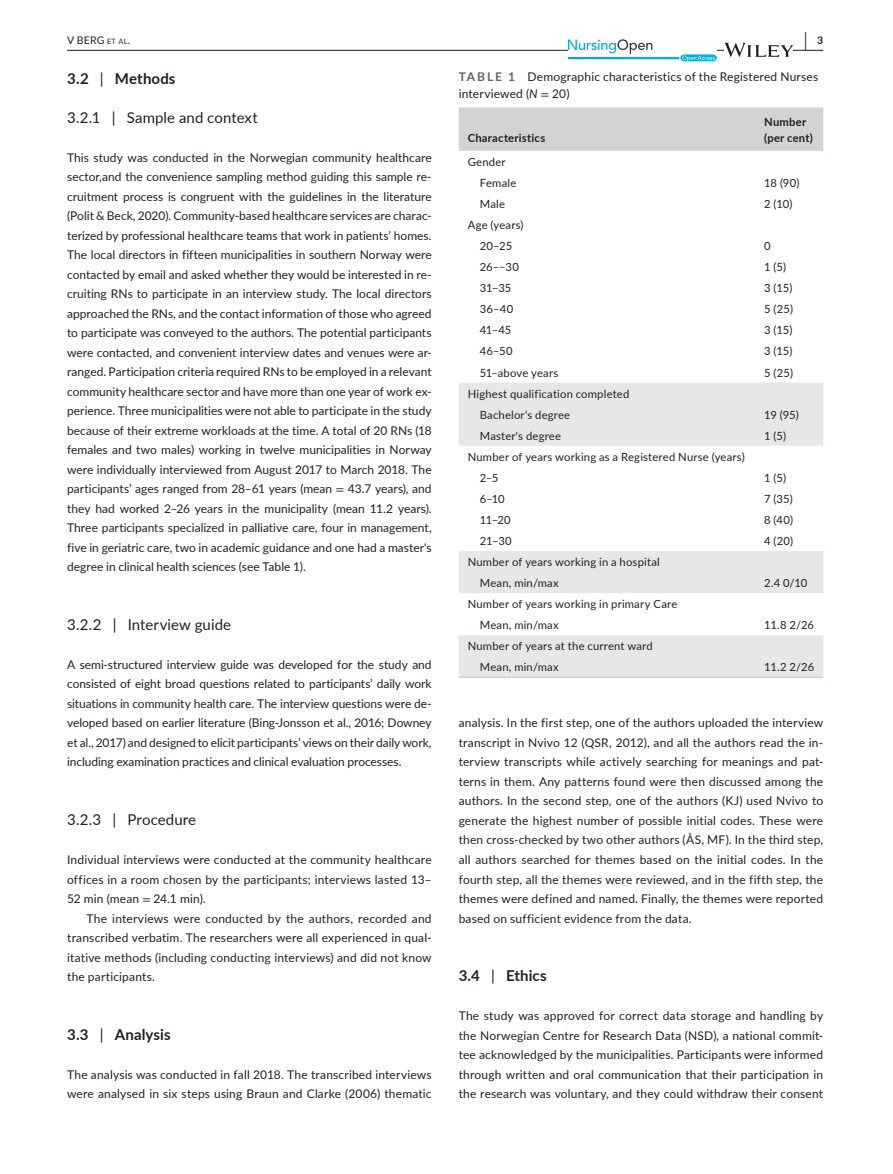
<style>
.page{position:relative;width:893px;height:1174px;background:#fff}
.page>*{position:absolute;margin:0;border:0;box-sizing:border-box;transform-origin:0 0}
.t1{font:700 19.5px "Lato";color:#231f20;scale:.48 1}
.t2{font:15px "Lato";letter-spacing:.005em;color:#231f20}
.t3{font:700 15px "Lato";letter-spacing:.01em;color:#231f20}
.t4{font:12px/19.5px "Lato";letter-spacing:.01em;color:#231f20;text-align:justify}
.t5{font:11.25px/21px "Lato";letter-spacing:.015em;color:#231f20}
.t6{font:700 11.25px/15.8px "Lato";letter-spacing:.02em;color:#231f20}
.t7{font:10.5px "Lato";color:#231f20}
.t8{font:700 10.5px "Lato";color:#231f20}
.s1{font-size:7.35px}
.s2{font-weight:400}
.s3{font-family:"STIX"}
.s4{font-weight:700;color:#636366}
.s5{font-style:italic}
</style>
<div class="page">
<hr style="left:67px;top:50px;width:756px;height:1px;background:#231f20">
<svg style="left:568px;top:39px;width:149px;height:22px"></svg>
<svg style="left:724px;top:43px;width:69px;height:14px"></svg>
<div style="left:459px;top:107px;width:364px;height:44px;background:#d1d2d4"></div>
<svg style="left:459px;top:382px;width:364px;height:294px"></svg>
<hr style="left:459px;top:676px;width:296px;height:2px;background:#d1d2d4">
<hr style="left:755px;top:676px;width:68px;height:2px;background:#d1d2d4">
<h1 class="t1" style="left:804px;top:25px;width:7px">|</h1>
<p class="t7" style="left:67px;top:33px;width:65px">V BERG <span class="s1">et al</span>.</p>
<p class="t8" style="left:817px;top:33px;width:8px">3</p>
<p class="t3" style="left:67px;top:67px;width:110px">3.2 <span class="s2">|</span> Methods</p>
<p class="t2" style="left:67px;top:106px;width:192px">3.2.1 | Sample and context</p>
<p class="t4" style="left:67px;top:147px;width:366px">This study was conducted in the Norwegian community healthcare sector,and the convenience sampling method guiding this sample re&shy;cruitment process is congruent with the guidelines in the literature (Polit &amp; Beck, 2020). Community-based healthcare services are charac&shy;terized by professional healthcare teams that work in patients’ homes.<br>The local directors in fifteen municipalities in southern Norway were contacted by email and asked whether they would be interested in re&shy;cruiting RNs to participate in an interview study. The local directors approached the RNs, and the contact information of those who agreed to participate was conveyed to the authors. The potential participants were contacted, and convenient interview dates and venues were ar&shy;ranged. Participation criteria required RNs to be employed in a relevant community healthcare sector and have more than one year of work ex&shy;perience. Three municipalities were not able to participate in the study because of their extreme workloads at the time. A total of 20 RNs (18 females and two males) working in twelve municipalities in Norway were individually interviewed from August 2017 to March 2018. The participants’ ages ranged from 28–61 years (mean <span class="s3">=</span> 43.7 years), and they had worked 2–26 years in the municipality (mean 11.2 years).<br>Three participants specialized in palliative care, four in management, five in geriatric care, two in academic guidance and one had a master's degree in clinical health sciences (see Table 1).</p>
<p class="t4" style="left:459px;top:68px;width:361px;line-height:16.5px"><span class="s4">TABLE 1</span> Demographic characteristics of the Registered Nurses interviewed (<span class="s5">N</span> <span class="s3">=</span> 20)</p>
<p class="t6" style="left:468px;top:129px;width:79px">Characteristics</p>
<p class="t6" style="left:764px;top:113px;width:50px">Number (per cent)</p>
<p class="t5" style="left:480px;top:151px;width:38px;text-indent:-12px">Gender<br>Female</p>
<p class="t5" style="left:764px;top:172px;width:37px">18 (90)</p>
<p class="t5" style="left:480px;top:193px;width:27px">Male</p>
<p class="t5" style="left:764px;top:193px;width:30px">2 (10)</p>
<p class="t5" style="left:468px;top:214px;width:57px;text-align:center">Age (years)<br>20–25</p>
<p class="t5" style="left:764px;top:235px;width:8px">0</p>
<p class="t5" style="left:480px;top:256px;width:41px">26–−30</p>
<p class="t5" style="left:764px;top:256px;width:23px">1 (5)</p>
<p class="t5" style="left:480px;top:277px;width:33px">31–35</p>
<p class="t5" style="left:764px;top:277px;width:30px">3 (15)</p>
<p class="t5" style="left:480px;top:298px;width:35px">36–40</p>
<p class="t5" style="left:764px;top:298px;width:30px">5 (25)</p>
<p class="t5" style="left:480px;top:319px;width:33px">41–45</p>
<p class="t5" style="left:764px;top:319px;width:30px">3 (15)</p>
<p class="t5" style="left:480px;top:340px;width:34px">46–50</p>
<p class="t5" style="left:764px;top:340px;width:30px">3 (15)</p>
<p class="t5" style="left:480px;top:361px;width:80px">51–above years</p>
<p class="t5" style="left:764px;top:361px;width:30px">5 (25)</p>
<p class="t5" style="left:480px;top:382px;width:151px;text-indent:-12px">Highest qualification completed<br>Bachelor's degree</p>
<p class="t5" style="left:764px;top:403px;width:36px">19 (95)</p>
<p class="t5" style="left:480px;top:424px;width:83px">Master's degree</p>
<p class="t5" style="left:764px;top:424px;width:23px">1 (5)</p>
<p class="t5" style="left:480px;top:446px;width:266px;text-indent:-12px">Number of years working as a Registered Nurse (years)<br>2–5</p>
<p class="t5" style="left:764px;top:467px;width:23px">1 (5)</p>
<p class="t5" style="left:480px;top:488px;width:27px">6–10</p>
<p class="t5" style="left:764px;top:488px;width:30px">7 (35)</p>
<p class="t5" style="left:480px;top:509px;width:33px">11–20</p>
<p class="t5" style="left:764px;top:509px;width:30px">8 (40)</p>
<p class="t5" style="left:480px;top:530px;width:34px">21–30</p>
<p class="t5" style="left:764px;top:530px;width:30px">4 (20)</p>
<p class="t5" style="left:480px;top:551px;width:182px;text-indent:-12px">Number of years working in a hospital<br>Mean, min/max</p>
<p class="t5" style="left:764px;top:572px;width:45px">2.4 0/10</p>
<p class="t2" style="left:67px;top:613px;width:165px">3.2.2 | Interview guide</p>
<p class="t4" style="left:67px;top:654px;width:366px">A semi-structured interview guide was developed for the study and consisted of eight broad questions related to participants’ daily work situations in community health care. The interview questions were de&shy;veloped based on earlier literature (Bing-Jonsson et al., 2016; Downey et al., 2017) and designed to elicit participants’ views on their daily work, including examination practices and clinical evaluation processes.</p>
<p class="t2" style="left:67px;top:808px;width:131px">3.2.3 | Procedure</p>
<p class="t4" style="left:67px;top:849px;width:366px">Individual interviews were conducted at the community healthcare offices in a room chosen by the participants; interviews lasted 13– 52 min (mean <span class="s3">=</span> 24.1 min).</p>
<p class="t4" style="left:67px;top:908px;width:366px;text-indent:20px">The interviews were conducted by the authors, recorded and transcribed verbatim. The researchers were all experienced in qual&shy;itative methods (including conducting interviews) and did not know the participants.</p>
<p class="t3" style="left:67px;top:1023px;width:105px">3.3 <span class="s2">|</span> Analysis</p>
<p class="t4" style="left:67px;top:1064px;width:366px">The analysis was conducted in fall 2018. The transcribed interviews were analysed in six steps using Braun and Clarke (2006) thematic</p>
<p class="t5" style="left:480px;top:593px;width:199px;text-indent:-12px">Number of years working in primary Care<br>Mean, min/max</p>
<p class="t5" style="left:480px;top:635px;width:175px;text-indent:-12px">Number of years at the current ward<br>Mean, min/max</p>
<p class="t5" style="left:764px;top:614px;width:51px">11.8 2/26</p>
<p class="t5" style="left:764px;top:656px;width:52px">11.2 2/26</p>
<p class="t4" style="left:459px;top:713px;width:366px">analysis. In the first step, one of the authors uploaded the interview transcript in Nvivo 12 (QSR, 2012), and all the authors read the in&shy;terview transcripts while actively searching for meanings and pat&shy;terns in them. Any patterns found were then discussed among the authors. In the second step, one of the authors (KJ) used Nvivo to generate the highest number of possible initial codes. These were then cross-checked by two other authors (ÅS, MF). In the third step, all authors searched for themes based on the initial codes. In the fourth step, all the themes were reviewed, and in the fifth step, the themes were defined and named. Finally, the themes were reported based on sufficient evidence from the data.</p>
<p class="t3" style="left:459px;top:964px;width:90px">3.4 <span class="s2">|</span> Ethics</p>
<p class="t4" style="left:459px;top:1005px;width:366px">The study was approved for correct data storage and handling by the Norwegian Centre for Research Data (NSD), a national commit&shy;tee acknowledged by the municipalities. Participants were informed through written and oral communication that their participation in the research was voluntary, and they could withdraw their consent</p>
</div>
